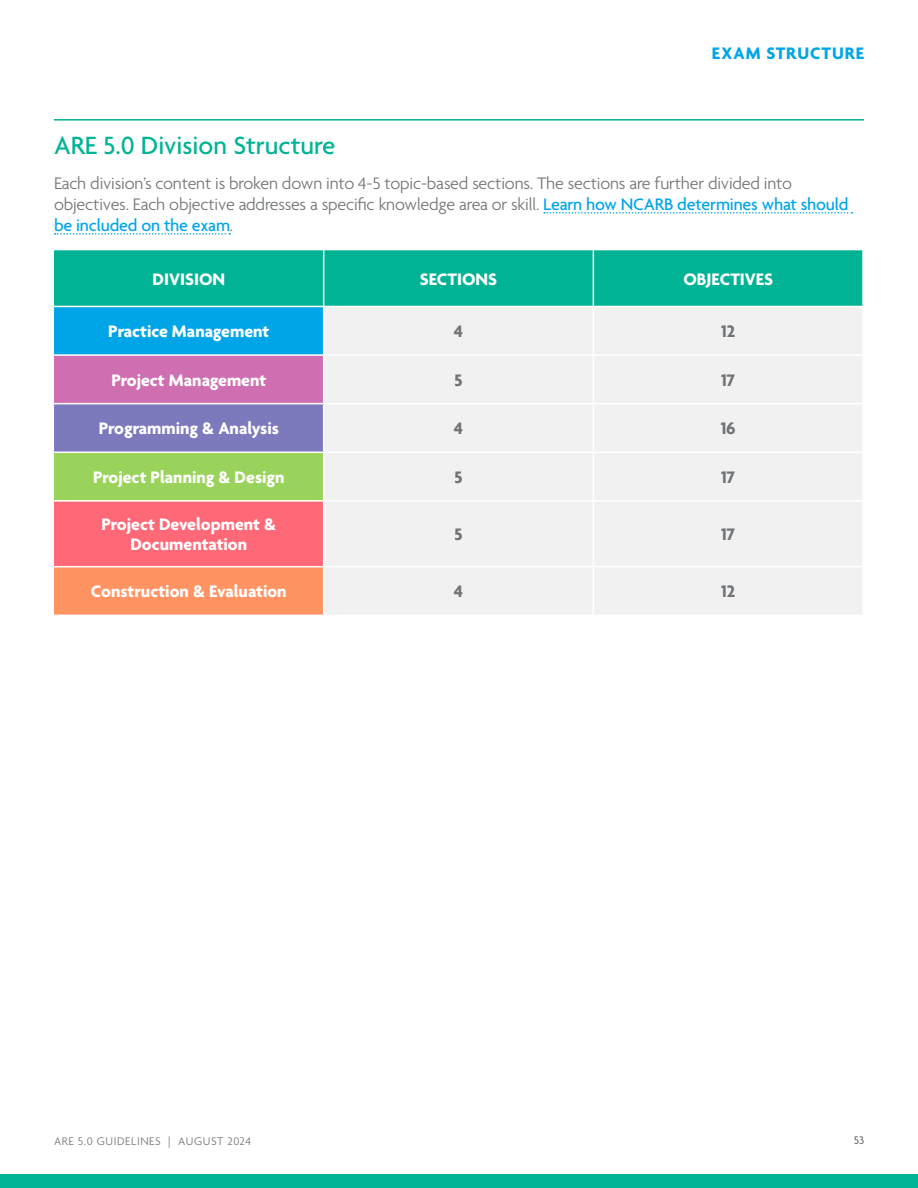
<style>
.page{position:relative;width:918px;height:1188px;background:#fff}
.page>*{position:absolute;margin:0;border:0;box-sizing:border-box;transform-origin:0 0}
.H2-Rule{font:500 27px "Agenda";color:#00b394}
.P1_Body{font:300 18px/21px "Agenda";letter-spacing:-.01em;color:#717476}
.Column_Header{font:700 18px/19.5px "Agenda";color:#fff;text-align:center}
.P1_Body-2{font:700 18px "Agenda";letter-spacing:-.01em;color:#717476}
.t1{font:700 18px "Agenda";letter-spacing:.05em;color:#00a5e7}
.t2{font:300 12px "Agenda";letter-spacing:.05em;color:#717476}
.t3{font:500 12px "Agenda";color:#717476}
.s1{font-weight:500;color:#00a5e7}
</style>
<div class="page">
<div style="left:0;top:1174px;width:918px;height:14px;background:#00b394"></div>
<hr style="left:54px;top:119px;width:810px;height:2px;background:#00b394">
<svg style="left:544px;top:212px;width:308px;height:2px"></svg>
<svg style="left:55px;top:233px;width:175px;height:2px"></svg>
<div style="left:54px;top:250px;width:808px;height:56px;background:#00b394"></div>
<div style="left:54px;top:306px;width:270px;height:49px;background:#00a5e7"></div>
<div style="left:325px;top:307px;width:537px;height:307px;background:#f1f1f2"></div>
<div style="left:54px;top:355px;width:270px;height:49px;background:#cf6fb2"></div>
<div style="left:54px;top:404px;width:270px;height:48px;background:#7c79bc"></div>
<div style="left:54px;top:452px;width:270px;height:49px;background:#9ad35b"></div>
<div style="left:54px;top:501px;width:270px;height:66px;background:#ff6977"></div>
<div style="left:54px;top:567px;width:270px;height:48px;background:#ff9362"></div>
<hr style="left:54px;top:354px;width:270px;height:2px;background:#fff">
<hr style="left:324px;top:354px;width:269px;height:2px;background:#fff">
<hr style="left:593px;top:354px;width:271px;height:2px;background:#fff">
<hr style="left:54px;top:403px;width:270px;height:1px;background:#fff">
<hr style="left:324px;top:403px;width:269px;height:1px;background:#fff">
<hr style="left:593px;top:403px;width:271px;height:1px;background:#fff">
<hr style="left:54px;top:452px;width:270px;height:1px;background:#fff">
<hr style="left:324px;top:452px;width:269px;height:1px;background:#fff">
<hr style="left:593px;top:452px;width:271px;height:1px;background:#fff">
<hr style="left:54px;top:500px;width:270px;height:2px;background:#fff">
<hr style="left:324px;top:500px;width:269px;height:2px;background:#fff">
<hr style="left:593px;top:500px;width:271px;height:2px;background:#fff">
<hr style="left:54px;top:566px;width:270px;height:1px;background:#fff">
<hr style="left:324px;top:566px;width:269px;height:1px;background:#fff">
<hr style="left:593px;top:566px;width:271px;height:1px;background:#fff">
<hr style="left:323px;top:250px;width:1px;height:56px;background:#fff">
<hr style="left:593px;top:250px;width:1px;height:56px;background:#fff">
<hr style="left:54px;top:306px;width:270px;height:1px;background:#fff">
<hr style="left:323px;top:307px;width:1px;height:47px;background:#fff">
<hr style="left:593px;top:307px;width:1px;height:47px;background:#fff">
<hr style="left:323px;top:356px;width:1px;height:47px;background:#fff">
<hr style="left:593px;top:356px;width:1px;height:47px;background:#fff">
<hr style="left:323px;top:404px;width:1px;height:48px;background:#fff">
<hr style="left:593px;top:404px;width:1px;height:48px;background:#fff">
<hr style="left:323px;top:453px;width:1px;height:47px;background:#fff">
<hr style="left:593px;top:453px;width:1px;height:47px;background:#fff">
<hr style="left:323px;top:502px;width:1px;height:64px;background:#fff">
<hr style="left:593px;top:502px;width:1px;height:64px;background:#fff">
<hr style="left:323px;top:567px;width:1px;height:48px;background:#fff">
<hr style="left:593px;top:567px;width:1px;height:48px;background:#fff">
<p class="t1" style="left:712px;top:44px;width:154px">EXAM STRUCTURE</p>
<h2 class="H2-Rule" style="left:54px;top:131px;width:283px">ARE 5.0 Division Structure</h2>
<p class="P1_Body" style="left:54px;top:174px;width:796px">Each division’s content is broken down into 4-5 topic-based sections. The sections are further divided into objectives. Each objective addresses a specific knowledge area or skill. <span class="s1">Learn how NCARB determines what should be included on the exam</span>.</p>
<h4 class="Column_Header" style="left:152px;top:270px;width:74px">DIVISION</h4>
<h4 class="Column_Header" style="left:420px;top:270px;width:79px">SECTIONS</h4>
<h4 class="Column_Header" style="left:683px;top:270px;width:91px">OBJECTIVES</h4>
<h4 class="Column_Header" style="left:108px;top:323px;width:163px">Practice Management</h4>
<p class="P1_Body-2" style="left:454px;top:322px;width:11px">4</p>
<p class="P1_Body-2" style="left:721px;top:322px;width:15px">12</p>
<h4 class="Column_Header" style="left:111px;top:371px;width:157px">Project Management</h4>
<p class="P1_Body-2" style="left:454px;top:370px;width:10px">5</p>
<p class="P1_Body-2" style="left:721px;top:370px;width:15px">17</p>
<h4 class="Column_Header" style="left:99px;top:420px;width:182px">Programming &amp; Analysis</h4>
<p class="P1_Body-2" style="left:454px;top:419px;width:11px">4</p>
<p class="P1_Body-2" style="left:721px;top:419px;width:16px">16</p>
<h4 class="Column_Header" style="left:93px;top:469px;width:193px">Project Planning &amp; Design</h4>
<p class="P1_Body-2" style="left:454px;top:468px;width:10px">5</p>
<p class="P1_Body-2" style="left:721px;top:468px;width:15px">17</p>
<h4 class="Column_Header" style="left:101px;top:516px;width:176px">Project Development &amp;<br>Documentation</h4>
<p class="P1_Body-2" style="left:454px;top:525px;width:10px">5</p>
<p class="P1_Body-2" style="left:721px;top:525px;width:15px">17</p>
<h4 class="Column_Header" style="left:91px;top:583px;width:197px">Construction &amp; Evaluation</h4>
<p class="P1_Body-2" style="left:454px;top:582px;width:11px">4</p>
<p class="P1_Body-2" style="left:721px;top:582px;width:15px">12</p>
<p class="t2" style="left:54px;top:1134px;width:199px">ARE 5.0 GUIDELINES | AUGUST 2024</p>
<p class="t3" style="left:854px;top:1133px;width:12px">53</p>
</div>
